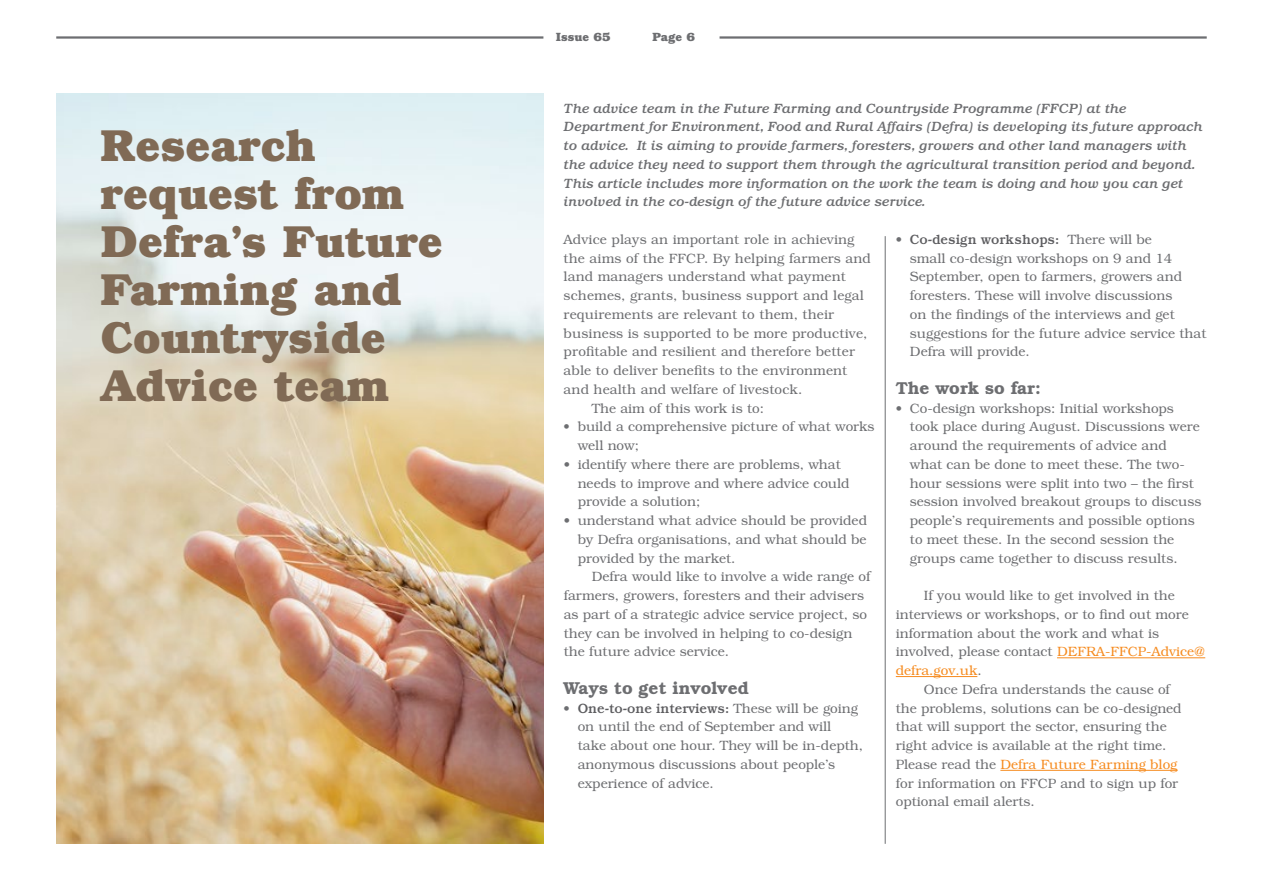
<style>
.page{position:relative;width:1263px;height:893px;background:#fff}
.page>*{position:absolute;margin:0;border:0;box-sizing:border-box;transform-origin:0 0}
.t1{font:700 45px/48px "Bookman Std";color:#806a55}
.t2{font:600 17.25px "Bookman Std";color:#6d6e71}
.t3{font:300 13.5px/18.8px "Bookman Std";color:#6d6e71}
.t4{font:italic 500 13.5px/18.8px "Bookman Std";color:#6d6e71}
.t5{font:300 13.5px "Bookman Std";color:#f68b1f}
.t6{font:700 12px "Bookman Std";color:#6d6e71}
.s1{font-weight:500;color:#5d5d60}
.s2{color:#f68b1f}
.s3{color:#6d6e71}
</style>
<div class="page">
<img style="left:56px;top:94px;width:487px;height:750px">
<hr style="left:56px;top:36px;width:487px;height:3px;background:#6d6e71">
<hr style="left:719px;top:36px;width:488px;height:3px;background:#6d6e71">
<hr style="left:1057px;top:657px;width:148px;height:1px;background:#f68b1f">
<hr style="left:896px;top:676px;width:81px;height:1px;background:#f68b1f">
<hr style="left:1000px;top:770px;width:177px;height:1px;background:#f68b1f">
<hr style="left:885px;top:236px;width:1px;height:608px;background:#6d6e71">
<h1 class="t1" style="left:101px;top:120px;width:344px">Research request from<br>Defra’s Future<br>Farming and<br>Countryside<br>Advice team</h1>
<p class="t6" style="left:556px;top:29px;width:57px">Issue 65</p>
<p class="t6" style="left:653px;top:29px;width:44px">Page 6</p>
<p class="t4" style="left:564px;top:98px;width:640px">The advice team in the Future Farming and Countryside Programme (FFCP) at the Department for Environment, Food and Rural Affairs (Defra) is developing its future approach to advice. It is aiming to provide farmers, foresters, growers and other land managers with the advice they need to support them through the agricultural transition period and beyond.<br>This article includes more information on the work the team is doing and how you can get involved in the co-design of the future advice service.</p>
<p class="t3" style="left:564px;top:230px;width:292px">Advice plays an important role in achieving</p>
<p class="t3" style="left:564px;top:249px;width:309px">the aims of the FFCP. By helping farmers and</p>
<p class="t3" style="left:564px;top:267px;width:284px">land managers understand what payment</p>
<p class="t3" style="left:564px;top:286px;width:302px">schemes, grants, business support and legal</p>
<p class="t3" style="left:564px;top:305px;width:272px">requirements are relevant to them, their</p>
<p class="t3" style="left:564px;top:324px;width:305px">business is supported to be more productive,</p>
<p class="t3" style="left:564px;top:342px;width:293px">profitable and resilient and therefore better</p>
<p class="t3" style="left:564px;top:361px;width:285px">able to deliver benefits to the environment</p>
<p class="t3" style="left:564px;top:380px;width:240px">and health and welfare of livestock.</p>
<p class="t3" style="left:592px;top:399px;width:174px">The aim of this work is to:</p>
<p class="t3" style="left:578px;top:417px;width:298px;text-indent:-14px">• build a comprehensive picture of what works well now;</p>
<p class="t3" style="left:578px;top:455px;width:273px;text-indent:-14px">• identify where there are problems, what needs to improve and where advice could provide a solution;</p>
<p class="t3" style="left:578px;top:511px;width:291px;text-align:justify;text-indent:-14px">• understand what advice should be provided by Defra organisations, and what should be provided by the market.</p>
<p class="t3" style="left:564px;top:567px;width:308px;text-indent:28px">Defra would like to involve a wide range of farmers, growers, foresters and their advisers as part of a strategic advice service project, so they can be involved in helping to co-design the future advice service.</p>
<p class="t2" style="left:564px;top:678px;width:187px">Ways to get involved</p>
<p class="t3" style="left:578px;top:699px;width:287px;text-indent:-14px">• <span class="s1">One-to-one interviews:</span> These will be going on until the end of September and will<br>take about one hour. They will be in-depth, anonymous discussions about people’s experience of advice.</p>
<p class="t3" style="left:910px;top:230px;width:298px;text-indent:-14px">• <span class="s1">Co-design workshops:</span> There will be<br>small co-design workshops on 9 and 14<br>September, open to farmers, growers and foresters. These will involve discussions<br>on the findings of the interviews and get suggestions for the future advice service that Defra will provide.</p>
<p class="t2" style="left:896px;top:378px;width:147px">The work so far:</p>
<p class="t3" style="left:910px;top:399px;width:293px;text-indent:-14px">• Co-design workshops: Initial workshops took place during August. Discussions were around the requirements of advice and what can be done to meet these. The two&shy;hour sessions were split into two – the first session involved breakout groups to discuss people’s requirements and possible options to meet these. In the second session the groups came together to discuss results.</p>
<p class="t3" style="left:924px;top:586px;width:252px">If you would like to get involved in the</p>
<p class="t3" style="left:896px;top:605px;width:295px">interviews or workshops, or to find out more</p>
<p class="t3" style="left:896px;top:624px;width:265px">information about the work and what is</p>
<p class="t3" style="left:896px;top:642px;width:311px">involved, please contact <span class="s2">DEFRA-FFCP-Advice@</span></p>
<p class="t5" style="left:896px;top:663px;width:87px">defra.gov.uk<span class="s3">.</span></p>
<p class="t3" style="left:924px;top:680px;width:247px">Once Defra understands the cause of</p>
<p class="t3" style="left:896px;top:699px;width:287px">the problems, solutions can be co-designed</p>
<p class="t3" style="left:896px;top:717px;width:272px">that will support the sector, ensuring the</p>
<p class="t3" style="left:896px;top:736px;width:272px">right advice is available at the right time.</p>
<p class="t5" style="left:896px;top:757px;width:283px"><span class="s3">Please read the</span> Defra Future Farming blog</p>
<p class="t3" style="left:896px;top:774px;width:284px">for information on FFCP and to sign up for</p>
<p class="t3" style="left:896px;top:792px;width:141px">optional email alerts.</p>
</div>
